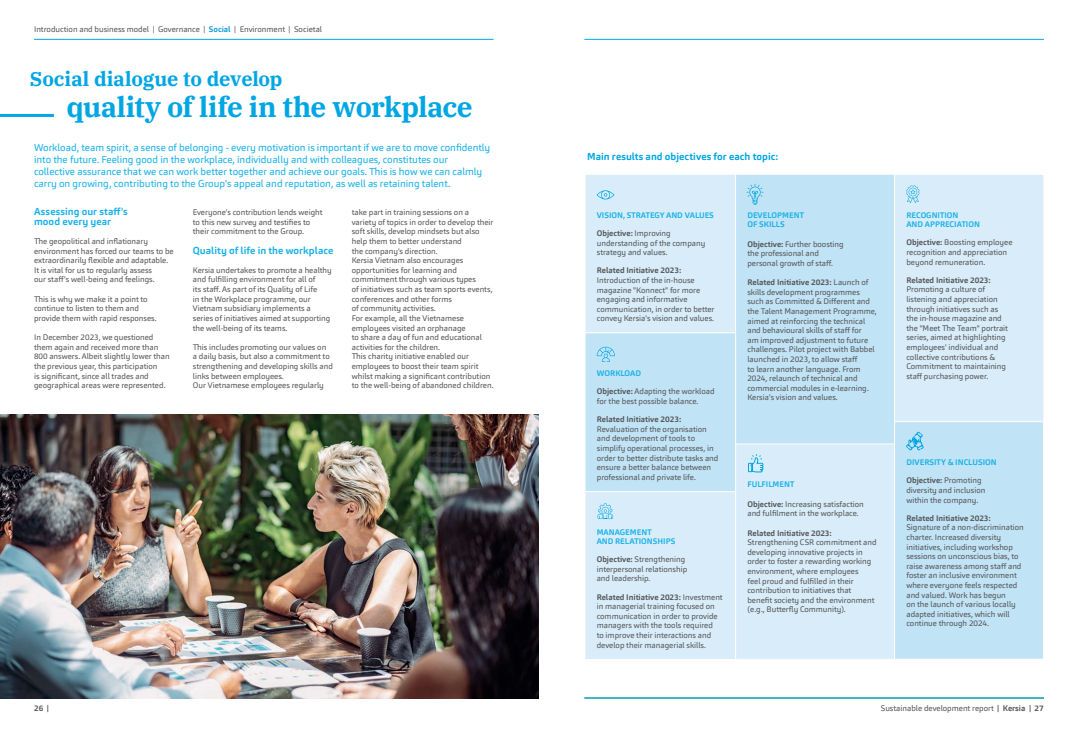
<style>
.page{position:relative;width:1078px;height:738px;background:#fff}
.page>*{position:absolute;margin:0;border:0;box-sizing:border-box;transform-origin:0 0}
.Titre_Social{font:700 28px "IBM Plex Serif";letter-spacing:-.015em;color:#00a6e3}
.Titre_Social-2{font:700 20px "IBM Plex Serif";letter-spacing:-.005em;color:#00a6e3}
.Chapô_Social{font:10px/12px "Carnas";color:#1cb2e8}
.Intertitre_N1_Social{font:700 10px/9.6px "Carnas";letter-spacing:.01em;color:#1cb2e8}
.t1{font:700 10px "Carnas";letter-spacing:.005em;color:#00a6e3}
.Body_OK{font:8px/9.6px "Carnas";color:#57585a}
.Body{font:700 8px/9.6px "Carnas";color:#1cb2e8}
.t2{font:700 8px "Carnas";color:#57585a}
.s1{font-weight:700;color:#119eda}
.s2{font-weight:700}
</style>
<div class="page">
<hr style="left:584px;top:39px;width:459px;height:1px;background:#00a6e3">
<hr style="left:34px;top:39px;width:459px;height:1px;background:#00a6e3">
<hr style="left:584px;top:697px;width:459px;height:1px;background:#00a6e3">
<hr style="left:0;top:114px;width:54px;height:3px;background:#00a6e3">
<div style="left:585px;top:174px;width:150px;height:159px;background:#d8edf9"></div>
<div style="left:584px;top:174px;width:152px;height:159px;border:1px solid #fff"></div>
<div style="left:735px;top:174px;width:159px;height:271px;background:#c1e3f6"></div>
<div style="left:735px;top:174px;width:159px;height:271px;border:1px solid #fff"></div>
<div style="left:735px;top:443px;width:159px;height:215px;background:#d8edf9"></div>
<div style="left:735px;top:443px;width:159px;height:216px;border:1px solid #fff"></div>
<div style="left:894px;top:174px;width:149px;height:247px;background:#d8edf9"></div>
<div style="left:893px;top:174px;width:151px;height:247px;border:1px solid #fff"></div>
<div style="left:584px;top:490px;width:151px;height:169px;background:#d8edf9"></div>
<div style="left:584px;top:490px;width:152px;height:169px;border:1px solid #fff"></div>
<div style="left:894px;top:421px;width:149px;height:237px;background:#c1e3f6"></div>
<div style="left:893px;top:421px;width:150px;height:238px;border:1px solid #fff"></div>
<div style="left:585px;top:332px;width:150px;height:159px;background:#c1e3f6"></div>
<div style="left:584px;top:332px;width:152px;height:160px;border:1px solid #fff"></div>
<svg style="left:596px;top:190px;width:18px;height:9px"></svg>
<svg style="left:906px;top:431px;width:17px;height:19px"></svg>
<svg style="left:906px;top:185px;width:13px;height:18px"></svg>
<svg style="left:748px;top:454px;width:15px;height:18px"></svg>
<svg style="left:746px;top:183px;width:17px;height:22px"></svg>
<svg style="left:597px;top:503px;width:16px;height:16px"></svg>
<svg style="left:596px;top:346px;width:18px;height:16px"></svg>
<img style="left:0;top:414px;width:539px;height:283px">
<p class="Body_OK" style="left:34px;top:24px;width:289px">Introduction and business model | Governance | <span class="s1">Social</span> | Environment | Societal</p>
<p class="Titre_Social-2" style="left:30px;top:63px;width:254px">Social dialogue to develop</p>
<p class="Titre_Social" style="left:66px;top:85px;width:408px">quality of life in the workplace</p>
<p class="Chapô_Social" style="left:34px;top:141px;width:457px">Workload, team spirit, a sense of belonging - every motivation is important if we are to move confidently into the future. Feeling good in the workplace, individually and with colleagues, constitutes our collective assurance that we can work better together and achieve our goals. This is how we can calmly carry on growing, contributing to the Group's appeal and reputation, as well as retaining talent.</p>
<p class="Intertitre_N1_Social" style="left:34px;top:207px;width:95px">Assessing our staff's mood every year</p>
<p class="Body_OK" style="left:34px;top:236px;width:141px">The geopolitical and inflationary environment has forced our teams to be extraordinarily flexible and adaptable.<br>It is vital for us to regularly assess<br>our staff's well-being and feelings.</p>
<p class="Body_OK" style="left:34px;top:294px;width:124px">This is why we make it a point to continue to listen to them and provide them with rapid responses.</p>
<p class="Body_OK" style="left:34px;top:332px;width:137px">In December 2023, we questioned them again and received more than 800 answers. Albeit slightly lower than the previous year, this participation<br>is significant, since all trades and geographical areas were represented.</p>
<p class="Body_OK" style="left:193px;top:207px;width:131px">Everyone's contribution lends weight to this new survey and testifies to their commitment to the Group.</p>
<p class="Intertitre_N1_Social" style="left:193px;top:245px;width:142px">Quality of life in the workplace</p>
<p class="Body_OK" style="left:193px;top:265px;width:140px">Kersia undertakes to promote a healthy and fulfilling environment for all of<br>its staff. As part of its Quality of Life<br>in the Workplace programme, our Vietnam subsidiary implements a series of initiatives aimed at supporting the well-being of its teams.</p>
<p class="Body_OK" style="left:193px;top:342px;width:141px">This includes promoting our values on<br>a daily basis, but also a commitment to strengthening and developing skills and links between employees.<br>Our Vietnamese employees regularly</p>
<p class="Body_OK" style="left:351px;top:207px;width:143px">take part in training sessions on a variety of topics in order to develop their soft skills, develop mindsets but also help them to better understand<br>the company's direction.<br>Kersia Vietnam also encourages opportunities for learning and commitment through various types<br>of initiatives such as team sports events, conferences and other forms<br>of community activities.<br>For example, all the Vietnamese employees visited an orphanage<br>to share a day of fun and educational activities for the children.<br>This charity initiative enabled our employees to boost their team spirit whilst making a significant contribution to the well-being of abandoned children.</p>
<h3 class="t1" style="left:587px;top:150px;width:192px">Main results and objectives for each topic:</h3>
<p class="Body" style="left:596px;top:210px;width:119px">VISION, STRATEGY AND VALUES</p>
<p class="Body_OK" style="left:596px;top:228px;width:110px"><span class="s2">Objective:</span> Improving understanding of the company strategy and values.</p>
<p class="Body_OK" style="left:596px;top:265px;width:119px"><span class="s2">Related Initiative 2023:<br></span>Introduction of the in-house magazine "Konnect" for more engaging and informative communication, in order to better convey Kersia's vision and values.</p>
<p class="Body" style="left:596px;top:368px;width:46px">WORKLOAD</p>
<p class="Body_OK" style="left:596px;top:386px;width:119px"><span class="s2">Objective:</span> Adapting the workload for the best possible balance.</p>
<p class="Body_OK" style="left:596px;top:414px;width:123px"><span class="s2">Related Initiative 2023:<br></span>Revaluation of the organisation and development of tools to simplify operational processes, in order to better distribute tasks and ensure a better balance between professional and private life.</p>
<p class="Body" style="left:596px;top:526px;width:80px">MANAGEMENT<br>AND RELATIONSHIPS</p>
<p class="Body_OK" style="left:596px;top:554px;width:92px"><span class="s2">Objective:</span> Strengthening interpersonal relationship and leadership.</p>
<p class="Body_OK" style="left:596px;top:591px;width:127px"><span class="s2">Related Initiative 2023:</span> Investment in managerial training focused on communication in order to provide managers with the tools required<br>to improve their interactions and develop their managerial skills.</p>
<p class="Body" style="left:747px;top:210px;width:58px">DEVELOPMENT<br>OF SKILLS</p>
<p class="Body_OK" style="left:747px;top:239px;width:98px"><span class="s2">Objective:</span> Further boosting the professional and personal growth of staff.</p>
<p class="Body_OK" style="left:747px;top:277px;width:131px"><span class="s2">Related Initiative 2023:</span> Launch of skills development programmes such as Committed &amp; Different and the Talent Management Programme, aimed at reinforcing the technical and behavioural skills of staff for<br>am improved adjustment to future challenges. Pilot project with Babbel launched in 2023, to allow staff<br>to learn another language. From 2024, relaunch of technical and commercial modules in e-learning.<br>Kersia's vision and values.</p>
<p class="Body" style="left:747px;top:479px;width:49px">FULFILMENT</p>
<p class="Body_OK" style="left:747px;top:498px;width:118px"><span class="s2">Objective:</span> Increasing satisfaction and fulfilment in the workplace.</p>
<p class="Body_OK" style="left:747px;top:527px;width:131px"><span class="s2">Related Initiative 2023:<br></span>Strengthening CSR commitment and developing innovative projects in order to foster a rewarding working environment, where employees<br>feel proud and fulfilled in their contribution to initiatives that benefit society and the environment (e.g., Butterfly Community).</p>
<p class="Body" style="left:906px;top:210px;width:75px">RECOGNITION<br>AND APPRECIATION</p>
<p class="Body_OK" style="left:906px;top:237px;width:108px"><span class="s2">Objective:</span> Boosting employee recognition and appreciation beyond remuneration.</p>
<p class="Body_OK" style="left:906px;top:275px;width:103px"><span class="s2">Related Initiative 2023:<br></span>Promoting a culture of listening and appreciation through initiatives such as the in-house magazine and the "Meet The Team" portrait series, aimed at highlighting employees' individual and collective contributions &amp;<br>Commitment to maintaining staff purchasing power.</p>
<p class="Body" style="left:906px;top:457px;width:92px">DIVERSITY &amp; INCLUSION</p>
<p class="Body_OK" style="left:906px;top:475px;width:80px"><span class="s2">Objective:</span> Promoting diversity and inclusion within the company.</p>
<p class="Body_OK" style="left:906px;top:512px;width:119px"><span class="s2">Related Initiative 2023:<br></span>Signature of a non-discrimination charter. Increased diversity initiatives, including workshop sessions on unconscious bias, to raise awareness among staff and foster an inclusive environment where everyone feels respected and valued. Work has begun<br>on the launch of various locally adapted initiatives, which will continue through 2024.</p>
<p class="t2" style="left:34px;top:703px;width:16px">26 |</p>
<p class="Body_OK" style="left:880px;top:703px;width:165px">Sustainable development report <span class="s2">| Kersia | 27</span></p>
</div>
